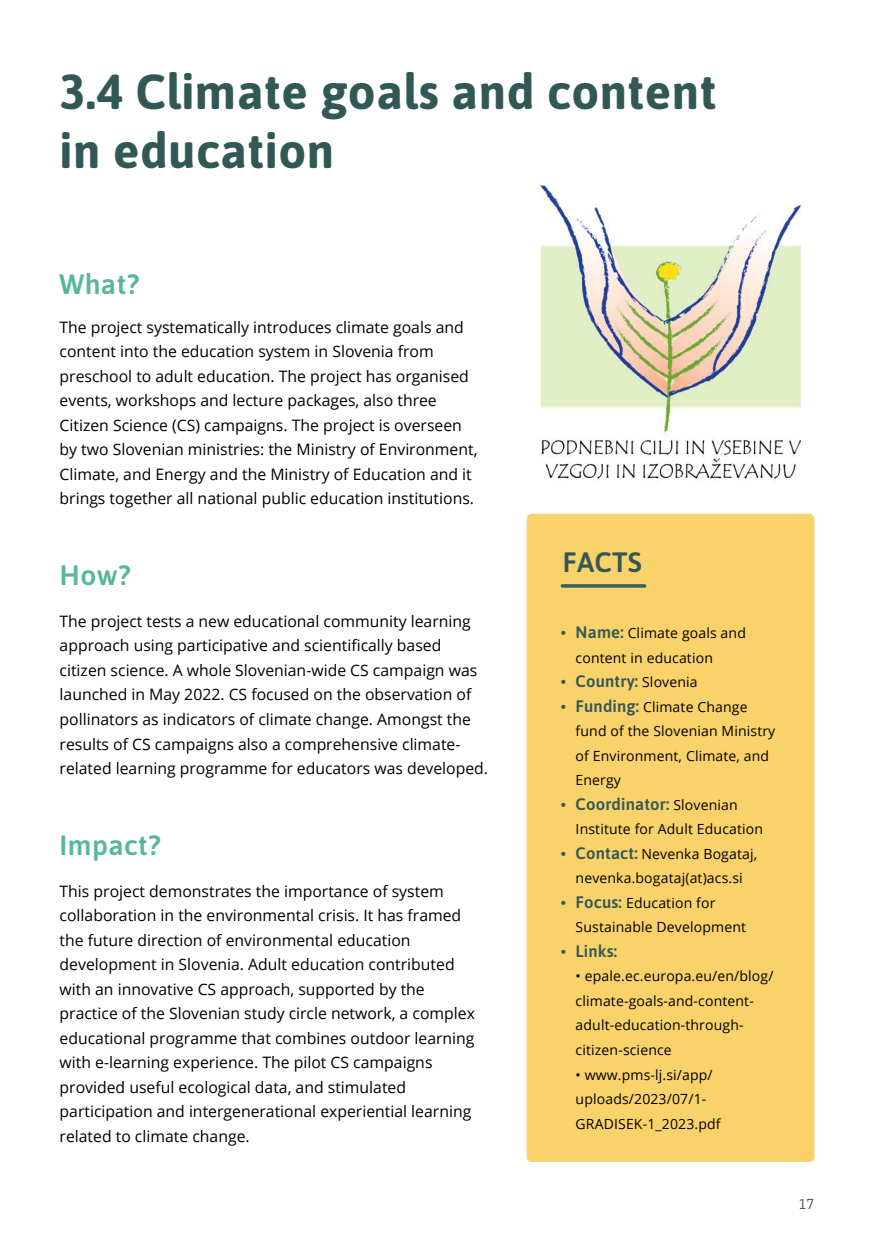
<style>
.page{position:relative;width:874px;height:1241px;background:#fff}
.page>*{position:absolute;margin:0;border:0;box-sizing:border-box;transform-origin:0 0}
.t1{font:700 49px/59.5px "Asap";letter-spacing:.01em;color:#325856}
.t2{font:600 28px "Asap";letter-spacing:.015em;color:#59b69e}
.t3{font:600 28px "Asap";letter-spacing:.01em;color:#325856}
.t4{font:600 16.62px "Asap";letter-spacing:.01em;color:#325856}
.t5{font:15.75px/24.5px "Open Sans";color:#000}
.t6{font:14px/24.5px "Open Sans";letter-spacing:.01em;color:#000}
.t7{font:14px "Justus Pro";color:#575756}
.s1{font-family:"Asap";font-weight:600;font-size:15.75px;color:#325856}
.s2{font-family:"Asap";font-weight:600;font-size:16.62px;color:#325856}
.s3{font-size:15.75px}
.s4{font-family:"Open Sans";font-weight:400;font-size:14px;color:#000}
</style>
<div class="page">
<div style="left:526px;top:513px;width:288px;height:648px;background:#fad26a;border-radius:5px"></div>
<hr style="left:560px;top:584px;width:86px;height:3px;background:#336165;border-radius:2px">
<img style="left:540px;top:186px;width:260px;height:293px">
<h1 class="t1" style="left:60px;top:59px;width:658px">3.4 Climate goals and content in education</h1>
<h2 class="t2" style="left:60px;top:265px;width:81px">What?</h2>
<p class="t5" style="left:60px;top:314px;width:419px">The project systematically introduces climate goals and content into the education system in Slovenia from preschool to adult education. The project has organised events, workshops and lecture packages, also three Citizen Science (CS) campaigns. The project is overseen by two Slovenian ministries: the Ministry of Environment, Climate, and Energy and the Ministry of Education and it brings together all national public education institutions.</p>
<h2 class="t2" style="left:60px;top:555px;width:73px">How?</h2>
<p class="t5" style="left:60px;top:608px;width:430px">The project tests a new educational community learning approach using participative and scientifically based citizen science. A whole Slovenian-wide CS campaign was launched in May 2022. CS focused on the observation of pollinators as indicators of climate change. Amongst the results of CS campaigns also a comprehensive climate&shy;related learning programme for educators was developed.</p>
<h2 class="t2" style="left:60px;top:824px;width:103px">Impact?</h2>
<p class="t5" style="left:60px;top:878px;width:416px">This project demonstrates the importance of system collaboration in the environmental crisis. It has framed the future direction of environmental education development in Slovenia. Adult education contributed with an innovative CS approach, supported by the practice of the Slovenian study circle network, a complex educational programme that combines outdoor learning with e-learning experience. The pilot CS campaigns provided useful ecological data, and stimulated participation and intergenerational experiential learning related to climate change.</p>
<h2 class="t3" style="left:562px;top:542px;width:81px">FACTS</h2>
<p class="t6" style="left:575px;top:620px;width:172px;text-indent:-15px"><span class="s1">•</span> <span class="s2">Name:</span> Climate goals and content in education</p>
<p class="t4" style="left:560px;top:669px;width:138px"><span class="s3">•</span> Country: <span class="s4">Slovenia</span></p>
<p class="t6" style="left:575px;top:694px;width:201px;text-indent:-15px"><span class="s1">•</span> <span class="s2">Funding:</span> Climate Change fund of the Slovenian Ministry of Environment, Climate, and<br>Energy</p>
<p class="t4" style="left:560px;top:792px;width:178px"><span class="s3">•</span> Coordinator: <span class="s4">Slovenian</span></p>
<p class="t6" style="left:575px;top:816px;width:189px">Institute for Adult Education</p>
<p class="t6" style="left:560px;top:841px;width:198px;text-align:center"><span class="s1">•</span> <span class="s2">Contact:</span> Nevenka Bogataj, nevenka.bogataj(at)acs.si</p>
<p class="t6" style="left:575px;top:890px;width:172px;text-indent:-15px"><span class="s1">•</span> <span class="s2">Focus:</span> Education for<br>Sustainable Development</p>
<p class="t4" style="left:560px;top:939px;width:58px"><span class="s3">•</span> Links:</p>
<p class="t6" style="left:575px;top:963px;width:199px">• epale.ec.europa.eu/en/blog/ climate-goals-and-content&shy;adult-education-through&shy;citizen-science</p>
<p class="t6" style="left:575px;top:1061px;width:146px">• www.pms-lj.si/app/ uploads/2023/07/1-<br>GRADISEK-1_2023.pdf</p>
<p class="t7" style="left:798px;top:1194px;width:17px">17</p>
</div>
